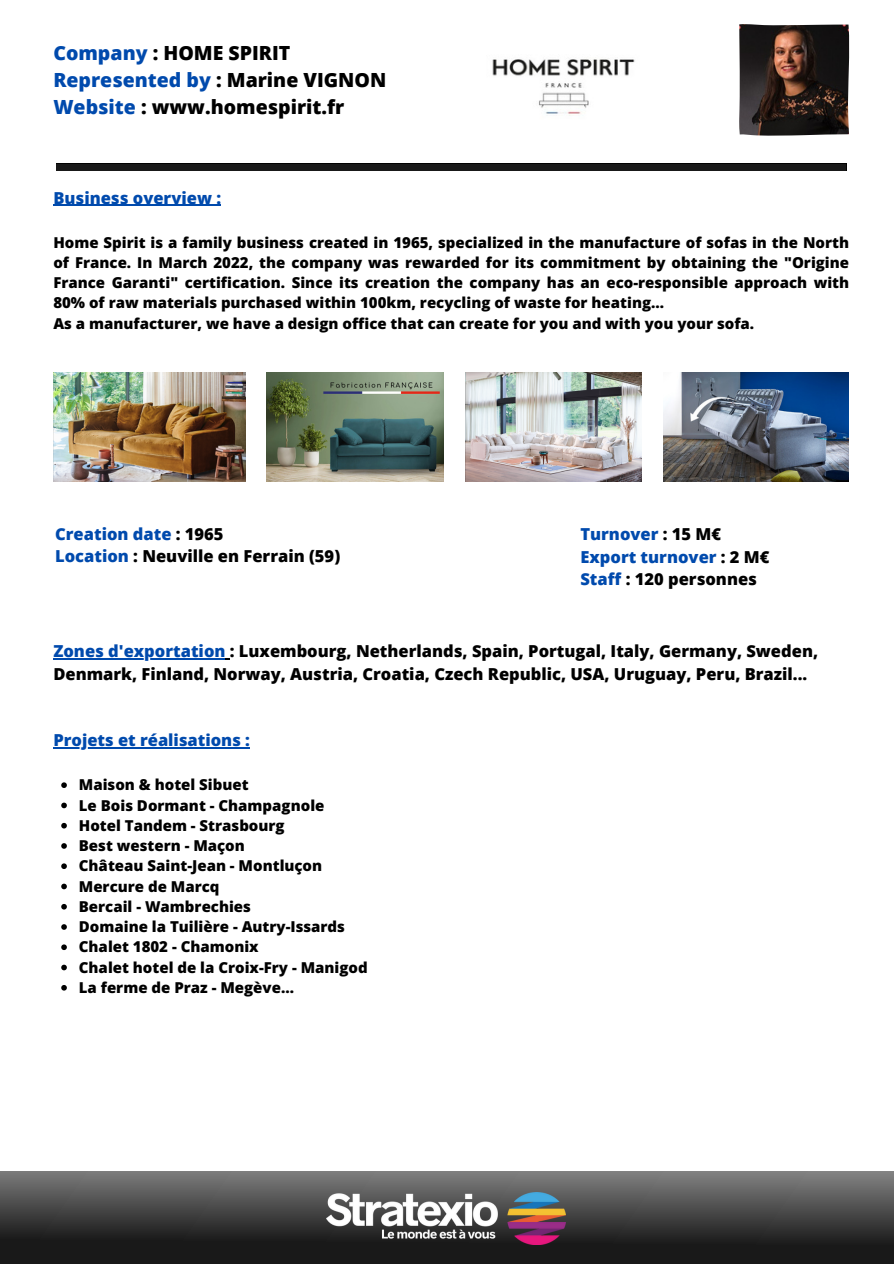
<style>
.page{position:relative;width:894px;height:1264px;background:#fff}
.page>*{position:absolute;margin:0;border:0;box-sizing:border-box;transform-origin:0 0}
.t1{font:800 19.5px/27px "Open Sans";color:#000}
.t2{font:800 16.5px/22.5px "Open Sans";color:#000}
.t3{font:800 16.5px/22.5px "Open Sans";color:#004aad}
.t4{font:800 15px/20.2px "Open Sans";color:#000}
.s1{color:#004aad}
.s2{color:#000}
</style>
<div class="page">
<img style="left:53px;top:372px;width:193px;height:110px">
<img style="left:739px;top:24px;width:109px;height:112px">
<img style="left:267px;top:372px;width:176px;height:110px">
<img style="left:465px;top:372px;width:176px;height:110px">
<img style="left:663px;top:372px;width:185px;height:109px">
<div style="left:0;top:1171px;width:893px;height:92px;background:linear-gradient(to bottom,#7b7b7b,#090909)"></div>
<img style="left:327px;top:1192px;width:172px;height:52px">
<img style="left:506px;top:1192px;width:59px;height:52px">
<div style="left:56px;top:164px;width:790px;height:7px;background:#191919"></div>
<img style="left:492px;top:59px;width:143px;height:57px">
<hr style="left:53px;top:205px;width:168px;height:1px;background:#004aad">
<hr style="left:53px;top:658px;width:172px;height:1px;background:#004aad">
<hr style="left:53px;top:747px;width:197px;height:1px;background:#004aad">
<svg style="left:61px;top:782px;width:6px;height:6px"></svg>
<svg style="left:61px;top:802px;width:6px;height:6px"></svg>
<svg style="left:61px;top:822px;width:6px;height:6px"></svg>
<svg style="left:61px;top:843px;width:6px;height:5px"></svg>
<svg style="left:61px;top:863px;width:6px;height:6px"></svg>
<svg style="left:61px;top:883px;width:6px;height:6px"></svg>
<svg style="left:61px;top:904px;width:6px;height:5px"></svg>
<svg style="left:61px;top:924px;width:6px;height:5px"></svg>
<svg style="left:61px;top:944px;width:6px;height:6px"></svg>
<svg style="left:61px;top:964px;width:6px;height:6px"></svg>
<svg style="left:61px;top:985px;width:6px;height:5px"></svg>
<p class="t1" style="left:53px;top:39px;width:334px"><span class="s1">Company</span> : HOME SPIRIT<br><span class="s1">Represented by</span> : Marine VIGNON<br><span class="s1">Website</span> : www.homespirit.fr</p>
<p class="t3" style="left:53px;top:186px;width:169px">Business overview :</p>
<p class="t4" style="left:53px;top:232px;width:797px">Home Spirit is a family business created in 1965, specialized in the manufacture of sofas in the North of France. In March 2022, the company was rewarded for its commitment by obtaining the "Origine France Garanti" certification. Since its creation the company has an eco-responsible approach with 80% of raw materials purchased within 100km, recycling of waste for heating...<br>As a manufacturer, we have a design office that can create for you and with you your sofa.</p>
<h2 class="t2" style="left:55px;top:522px;width:286px"><span class="s1">Creation date</span> : 1965<br><span class="s1">Location</span> : Neuville en Ferrain (59)</h2>
<p class="t3" style="left:580px;top:522px;width:190px">Turnover <span class="s2">: 15 M€<br></span>Export turnover <span class="s2">: 2 M€<br></span>Staff <span class="s2">: 120 personnes</span></p>
<h2 class="t2" style="left:53px;top:639px;width:766px"><span class="s1">Zones d'exportation</span> : Luxembourg, Netherlands, Spain, Portugal, Italy, Germany, Sweden,<br>Denmark, Finland, Norway, Austria, Croatia, Czech Republic, USA, Uruguay, Peru, Brazil...</h2>
<p class="t3" style="left:53px;top:728px;width:198px">Projets et réalisations :</p>
<p class="t4" style="left:79px;top:774px;width:171px">Maison &amp; hotel Sibuet</p>
<p class="t4" style="left:79px;top:794px;width:247px">Le Bois Dormant - Champagnole</p>
<p class="t4" style="left:79px;top:814px;width:207px">Hotel Tandem - Strasbourg</p>
<h2 class="t4" style="left:79px;top:835px;width:167px">Best western - Maçon</h2>
<h2 class="t4" style="left:79px;top:855px;width:245px">Château Saint-Jean - Montluçon</h2>
<h2 class="t4" style="left:79px;top:875px;width:142px">Mercure de Marcq</h2>
<h2 class="t4" style="left:79px;top:895px;width:174px">Bercail - Wambrechies</h2>
<p class="t4" style="left:79px;top:916px;width:267px">Domaine la Tuilière - Autry-Issards</p>
<p class="t4" style="left:79px;top:936px;width:181px">Chalet 1802 - Chamonix</p>
<p class="t4" style="left:79px;top:956px;width:290px">Chalet hotel de la Croix-Fry - Manigod</p>
<p class="t4" style="left:79px;top:976px;width:216px">La ferme de Praz - Megève...</p>
</div>
